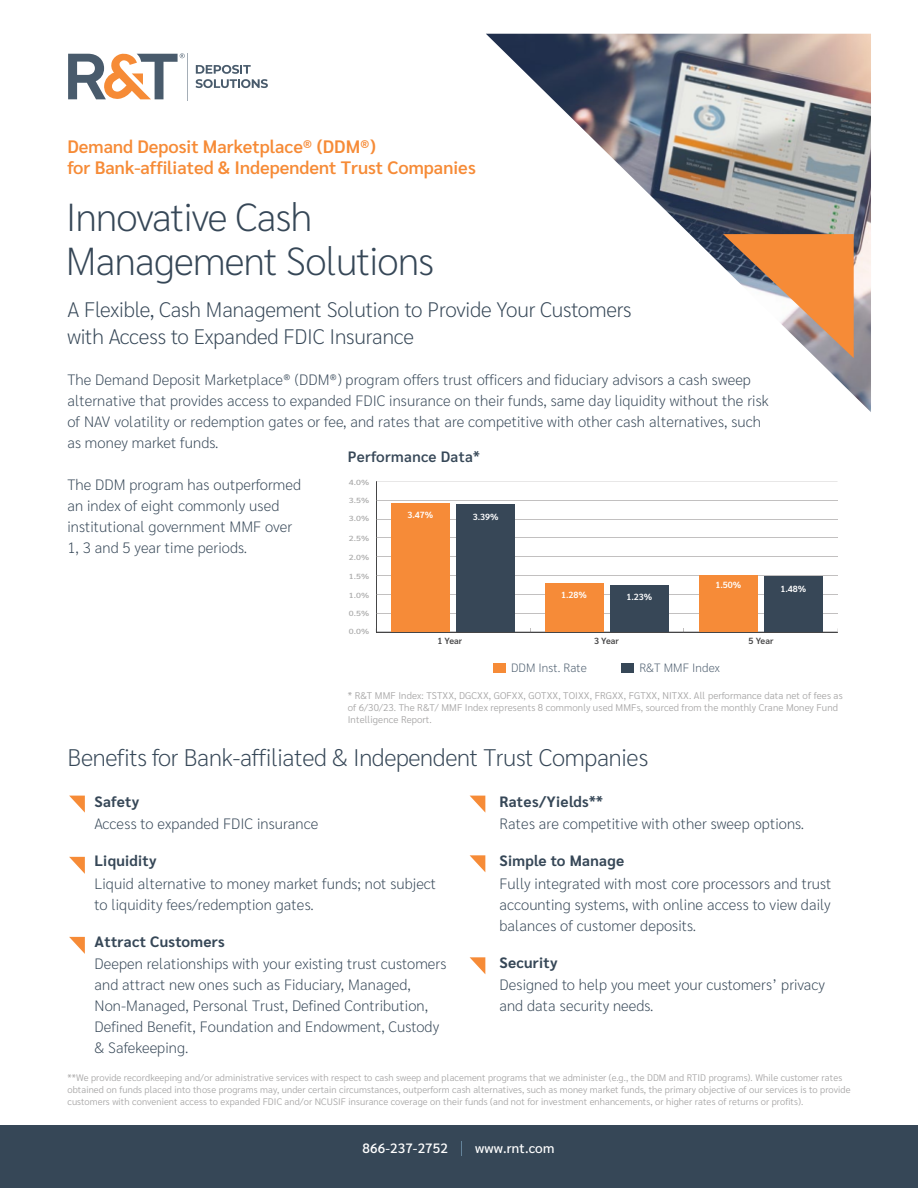
<style>
.page{position:relative;width:918px;height:1188px;background:#fff}
.page>*{position:absolute;margin:0;border:0;box-sizing:border-box;transform-origin:0 0}
.t1{font:200 39px/43.5px "Sarabun";letter-spacing:-.02em;color:#364757}
.Section_Title{font:200 24px "Sarabun";letter-spacing:-.015em;color:#364757}
.P_-_Intro{font:200 21px/27px "Sarabun";letter-spacing:-.01em;color:#364757}
.Document_Title{font:600 18px/21px "Sarabun";color:#f68b37}
.t2{font:200 15px/21px "Sarabun";letter-spacing:.005em;color:#364757}
.Subhead{font:700 15px "Sarabun";letter-spacing:.02em;color:#364757}
.Subhead-2{font:600 15px "Sarabun";letter-spacing:.02em;color:#364757}
.t3{font:500 13.5px "Sarabun";letter-spacing:.01em;color:#fff}
.t4{font:200 12px "Sarabun";letter-spacing:.005em;color:#4a5b6c}
.Copyright_Text{font:300 9.75px/12px "Sarabun";letter-spacing:.01em;color:#a5a4a4}
.Copyright_Text-2{font:300 9.45px/12px "Sarabun";letter-spacing:.01em;color:#a5a4a4}
.t5{font:600 8.85px "Sarabun";color:#fff}
.t6{font:600 8.85px "Sarabun";color:#454546}
.t7{font:500 7.5px "Sarabun";color:#ababab;scale:1.19 1}
</style>
<div class="page">
<div style="left:0;top:1125px;width:918px;height:63px;background:#364757"></div>
<hr style="left:187px;top:53px;width:1px;height:47px;background:#a5aeb7">
<svg style="left:68px;top:53px;width:117px;height:46px"></svg>
<svg style="left:196px;top:65px;width:72px;height:23px"></svg>
<img style="left:486px;top:34px;width:385px;height:378px">
<svg style="left:723px;top:234px;width:131px;height:124px"></svg>
<hr style="left:376px;top:481px;width:1px;height:151px;background:#454546">
<hr style="left:376px;top:632px;width:462px;height:1px;background:#454546">
<hr style="left:377px;top:613px;width:461px;height:1px;background:#c2c0c0">
<hr style="left:377px;top:594px;width:461px;height:1px;background:#c2c0c0">
<hr style="left:377px;top:575px;width:461px;height:1px;background:#c2c0c0">
<hr style="left:377px;top:557px;width:461px;height:1px;background:#c2c0c0">
<hr style="left:377px;top:538px;width:461px;height:1px;background:#c2c0c0">
<hr style="left:377px;top:519px;width:461px;height:1px;background:#c2c0c0">
<hr style="left:377px;top:500px;width:461px;height:1px;background:#c2c0c0">
<svg style="left:376px;top:481px;width:462px;height:1px"></svg>
<div style="left:457px;top:504px;width:58px;height:128px;background:#374757"></div>
<div style="left:610px;top:585px;width:59px;height:47px;background:#374757"></div>
<div style="left:764px;top:576px;width:59px;height:56px;background:#374757"></div>
<div style="left:391px;top:504px;width:59px;height:128px;background:#f68b38"></div>
<div style="left:545px;top:583px;width:59px;height:49px;background:#f68b38"></div>
<div style="left:699px;top:575px;width:58px;height:57px;background:#f68b38"></div>
<svg style="left:69px;top:796px;width:16px;height:17px"></svg>
<svg style="left:69px;top:857px;width:16px;height:17px"></svg>
<svg style="left:470px;top:855px;width:15px;height:17px"></svg>
<svg style="left:470px;top:796px;width:15px;height:16px"></svg>
<svg style="left:470px;top:957px;width:15px;height:17px"></svg>
<svg style="left:69px;top:937px;width:16px;height:17px"></svg>
<div style="left:622px;top:664px;width:12px;height:9px;background:#364757"></div>
<div style="left:494px;top:664px;width:12px;height:9px;background:#f68b37"></div>
<p class="Document_Title" style="left:68px;top:136px;width:410px">Demand Deposit Marketplace® (DDM®)<br>for Bank-affiliated &amp; Independent Trust Companies</p>
<p class="t1" style="left:66px;top:196px;width:370px">Innovative Cash<br>Management Solutions</p>
<p class="P_-_Intro" style="left:67px;top:296px;width:566px">A Flexible, Cash Management Solution to Provide Your Customers with Access to Expanded FDIC Insurance</p>
<p class="t2" style="left:67px;top:369px;width:703px">The Demand Deposit Marketplace® (DDM®) program offers trust officers and fiduciary advisors a cash sweep alternative that provides access to expanded FDIC insurance on their funds, same day liquidity without the risk of NAV volatility or redemption gates or fee, and rates that are competitive with other cash alternatives, such as money market funds.</p>
<p class="t2" style="left:67px;top:474px;width:235px">The DDM program has outperformed an index of eight commonly used institutional government MMF over<br>1, 3 and 5 year time periods.</p>
<p class="Subhead-2" style="left:348px;top:448px;width:134px">Performance Data*</p>
<p class="t7" style="left:349px;top:478px;width:19px">4.0%</p>
<p class="t7" style="left:349px;top:496px;width:19px">3.5%</p>
<p class="t5" style="left:407px;top:510px;width:27px">3.47%</p>
<p class="t5" style="left:473px;top:512px;width:27px">3.39%</p>
<p class="t7" style="left:349px;top:514px;width:19px">3.0%</p>
<p class="t7" style="left:349px;top:534px;width:19px">2.5%</p>
<p class="t7" style="left:349px;top:553px;width:19px">2.0%</p>
<p class="t7" style="left:349px;top:572px;width:19px">1.5%</p>
<p class="t7" style="left:349px;top:591px;width:19px">1.0%</p>
<p class="t7" style="left:349px;top:609px;width:19px">0.5%</p>
<p class="t7" style="left:349px;top:627px;width:19px">0.0%</p>
<p class="t5" style="left:561px;top:589px;width:27px">1.28%</p>
<p class="t5" style="left:626px;top:592px;width:27px">1.23%</p>
<p class="t5" style="left:715px;top:580px;width:27px">1.50%</p>
<p class="t5" style="left:780px;top:584px;width:27px">1.48%</p>
<p class="t6" style="left:437px;top:636px;width:26px">1 Year</p>
<p class="t6" style="left:594px;top:636px;width:26px">3 Year</p>
<p class="t6" style="left:749px;top:636px;width:26px">5 Year</p>
<p class="t4" style="left:511px;top:661px;width:77px">DDM Inst. Rate</p>
<p class="t4" style="left:639px;top:661px;width:82px">R&amp;T MMF Index</p>
<p class="Copyright_Text" style="left:348px;top:690px;width:496px">* R&amp;T MMF Index: TSTXX, DGCXX, GOFXX, GOTXX, TOIXX, FRGXX, FGTXX, NITXX. All performance data net of fees as of 6/30/23. The R&amp;T/ MMF Index represents 8 commonly used MMFs, sourced from the monthly Crane Money Fund<br>Intelligence Report.</p>
<p class="Section_Title" style="left:68px;top:744px;width:582px">Benefits for Bank-affiliated &amp; Independent Trust Companies</p>
<p class="Subhead" style="left:95px;top:793px;width:46px">Safety</p>
<p class="t2" style="left:95px;top:813px;width:225px">Access to expanded FDIC insurance</p>
<p class="Subhead" style="left:95px;top:852px;width:64px">Liquidity</p>
<p class="t2" style="left:95px;top:873px;width:343px">Liquid alternative to money market funds; not subject to liquidity fees/redemption gates.</p>
<p class="Subhead" style="left:95px;top:933px;width:132px">Attract Customers</p>
<p class="t2" style="left:95px;top:954px;width:353px">Deepen relationships with your existing trust customers and attract new ones such as Fiduciary, Managed, Non-Managed, Personal Trust, Defined Contribution, Defined Benefit, Foundation and Endowment, Custody &amp; Safekeeping.</p>
<p class="Subhead" style="left:499px;top:793px;width:105px">Rates/Yields**</p>
<p class="t2" style="left:499px;top:813px;width:306px">Rates are competitive with other sweep options.</p>
<p class="Subhead" style="left:499px;top:852px;width:126px">Simple to Manage</p>
<p class="t2" style="left:499px;top:873px;width:334px;text-align:justify">Fully integrated with most core processors and trust accounting systems, with online access to view daily balances of customer deposits.</p>
<p class="Subhead" style="left:499px;top:954px;width:60px">Security</p>
<p class="t2" style="left:499px;top:975px;width:327px">Designed to help you meet your customers’ privacy and data security needs.</p>
<p class="Copyright_Text-2" style="left:68px;top:1072px;width:785px">**We provide recordkeeping and/or administrative services with respect to cash sweep and placement programs that we administer (e.g., the DDM and RTID programs). While customer rates obtained on funds placed into those programs may, under certain circumstances, outperform cash alternatives, such as money market funds, the primary objective of our services is to provide customers with convenient access to expanded FDIC and/or NCUSIF insurance coverage on their funds (and not for investment enhancements, or higher rates of returns or profits).</p>
<p class="t3" style="left:362px;top:1141px;width:87px">866-237-2752</p>
<p class="t3" style="left:475px;top:1141px;width:81px">www.rnt.com</p>
</div>
